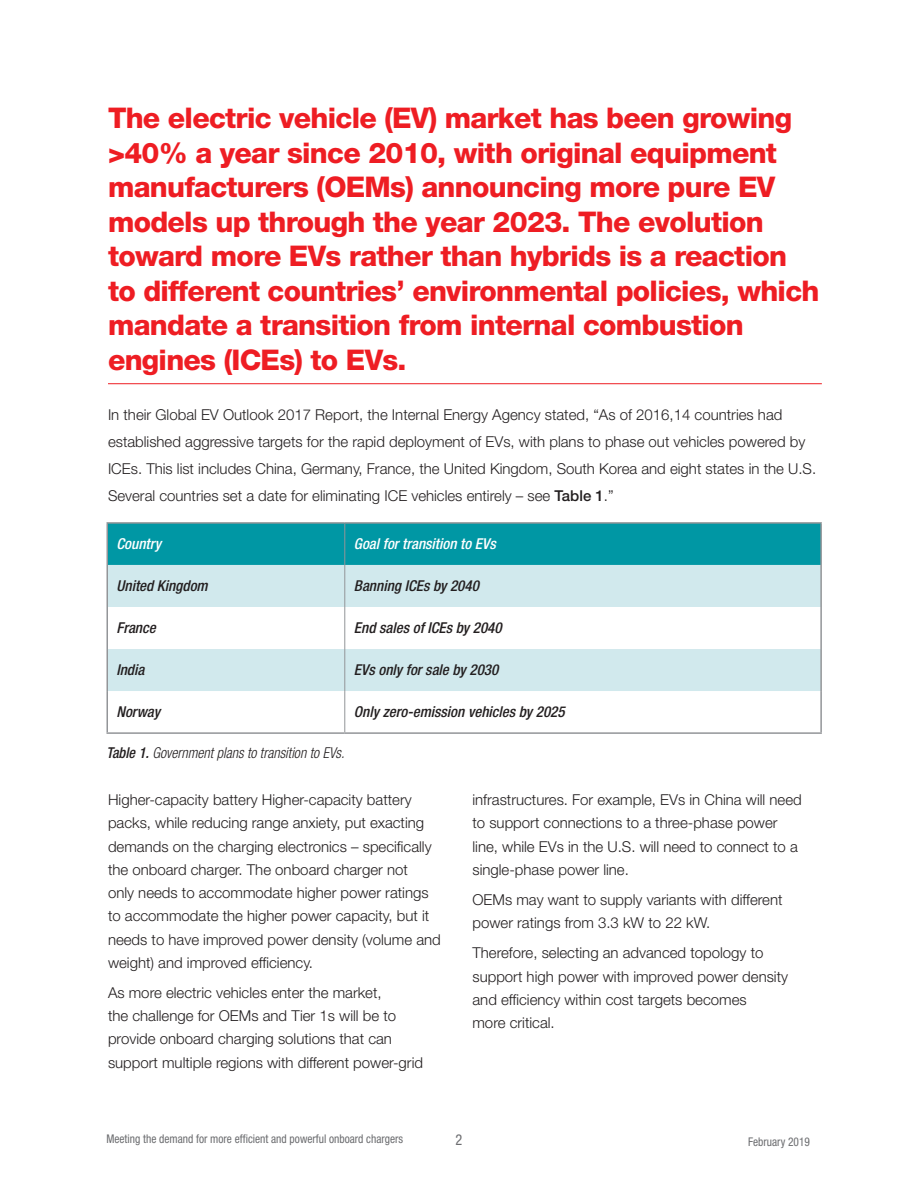
<style>
.page{position:relative;width:918px;height:1188px;background:#fff}
.page>*{position:absolute;margin:0;border:0;box-sizing:border-box;transform-origin:0 0}
.t1{font:800 28.5px/34.5px "Helvetica Neue LT Std";letter-spacing:-.025em;color:#ee1d23}
.t2{font:300 15px/23.2px "Helvetica Neue LT Std";color:#231f20}
.t3{font:italic 500 condensed 15px "Helvetica Neue LT Std";color:#231f20}
.t4{font:italic 300 condensed 15px "Helvetica Neue LT Std";color:#231f20;scale:.95 1}
.t5{font:italic 500 condensed 15px "Helvetica Neue LT Std";color:#fff}
.t6{font:condensed 15px "Helvetica Neue LT Std";color:#6c6d70;scale:.95 1}
.t7{font:condensed 12px "Helvetica Neue LT Std";color:#6c6d70;scale:.95 1}
.s1{font-weight:500}
</style>
<div class="page">
<div style="left:108px;top:524px;width:712px;height:41px;background:#0097a4"></div>
<div style="left:108px;top:565px;width:712px;height:42px;background:#d1e9ed"></div>
<svg style="left:108px;top:607px;width:712px;height:125px"></svg>
<hr style="left:106px;top:522px;width:239px;height:2px;background:#939598">
<hr style="left:106px;top:524px;width:2px;height:41px;background:#939598">
<hr style="left:345px;top:522px;width:477px;height:2px;background:#939598">
<hr style="left:820px;top:524px;width:2px;height:41px;background:#939598">
<hr style="left:106px;top:565px;width:2px;height:42px;background:#939598">
<hr style="left:820px;top:565px;width:2px;height:42px;background:#939598">
<hr style="left:106px;top:607px;width:2px;height:42px;background:#939598">
<hr style="left:820px;top:607px;width:2px;height:42px;background:#939598">
<hr style="left:106px;top:649px;width:2px;height:42px;background:#939598">
<hr style="left:820px;top:649px;width:2px;height:42px;background:#939598">
<hr style="left:106px;top:691px;width:2px;height:41px;background:#939598">
<hr style="left:820px;top:691px;width:2px;height:41px;background:#939598">
<hr style="left:106px;top:732px;width:239px;height:2px;background:#939598">
<hr style="left:345px;top:732px;width:477px;height:2px;background:#939598">
<hr style="left:344px;top:524px;width:1px;height:41px;background:#939598">
<hr style="left:344px;top:565px;width:1px;height:42px;background:#939598">
<hr style="left:344px;top:607px;width:1px;height:42px;background:#939598">
<hr style="left:344px;top:649px;width:1px;height:42px;background:#939598">
<hr style="left:344px;top:691px;width:1px;height:41px;background:#939598">
<hr style="left:108px;top:383px;width:714px;height:1px;background:#ee1d23">
<p class="t1" style="left:108px;top:101px;width:713px">The electric vehicle (EV) market has been growing &gt;40% a year since 2010, with original equipment manufacturers (OEMs) announcing more pure EV models up through the year 2023. The evolution toward more EVs rather than hybrids is a reaction to different countries’ environmental policies, which mandate a transition from internal combustion engines (ICEs) to EVs.</p>
<p class="t2" style="left:108px;top:401px;width:710px;line-height:27px">In their Global EV Outlook 2017 Report, the Internal Energy Agency stated, “As of 2016,14 countries had established aggressive targets for the rapid deployment of EVs, with plans to phase out vehicles powered by ICEs. This list includes China, Germany, France, the United Kingdom, South Korea and eight states in the U.S.<br>Several countries set a date for eliminating ICE vehicles entirely – see <span class="s1">Table 1</span>.”</p>
<p class="t5" style="left:116px;top:535px;width:46px">Country</p>
<p class="t5" style="left:354px;top:535px;width:143px">Goal for transition to EVs</p>
<p class="t3" style="left:116px;top:577px;width:93px">United Kingdom</p>
<p class="t3" style="left:354px;top:577px;width:126px">Banning ICEs by 2040</p>
<p class="t3" style="left:116px;top:619px;width:41px">France</p>
<p class="t3" style="left:354px;top:619px;width:149px">End sales of ICEs by 2040</p>
<p class="t3" style="left:116px;top:661px;width:30px">India</p>
<p class="t3" style="left:354px;top:661px;width:146px">EVs only for sale by 2030</p>
<p class="t3" style="left:116px;top:703px;width:45px">Norway</p>
<p class="t3" style="left:354px;top:703px;width:212px">Only zero-emission vehicles by 2025</p>
<p class="t4" style="left:106px;top:744px;width:252px"><span class="s1">Table 1.</span> Government plans to transition to EVs.</p>
<p class="t2" style="left:108px;top:788px;width:334px">Higher-capacity battery Higher-capacity battery packs, while reducing range anxiety, put exacting demands on the charging electronics – specifically the onboard charger. The onboard charger not<br>only needs to accommodate higher power ratings to accommodate the higher power capacity, but it needs to have improved power density (volume and weight) and improved efficiency.</p>
<p class="t2" style="left:108px;top:981px;width:317px">As more electric vehicles enter the market,<br>the challenge for OEMs and Tier 1s will be to provide onboard charging solutions that can support multiple regions with different power-grid</p>
<p class="t2" style="left:472px;top:788px;width:331px">infrastructures. For example, EVs in China will need to support connections to a three-phase power line, while EVs in the U.S. will need to connect to a single-phase power line.</p>
<p class="t2" style="left:472px;top:888px;width:312px">OEMs may want to supply variants with different power ratings from 3.3 kW to 22 kW.</p>
<p class="t2" style="left:472px;top:941px;width:317px">Therefore, selecting an advanced topology to support high power with improved power density and efficiency within cost targets becomes<br>more critical.</p>
<p class="t7" style="left:106px;top:1132px;width:314px">Meeting the demand for more efficient and powerful onboard chargers</p>
<p class="t6" style="left:456px;top:1131px;width:9px">2</p>
<p class="t7" style="left:748px;top:1135px;width:66px">February 2019</p>
</div>
